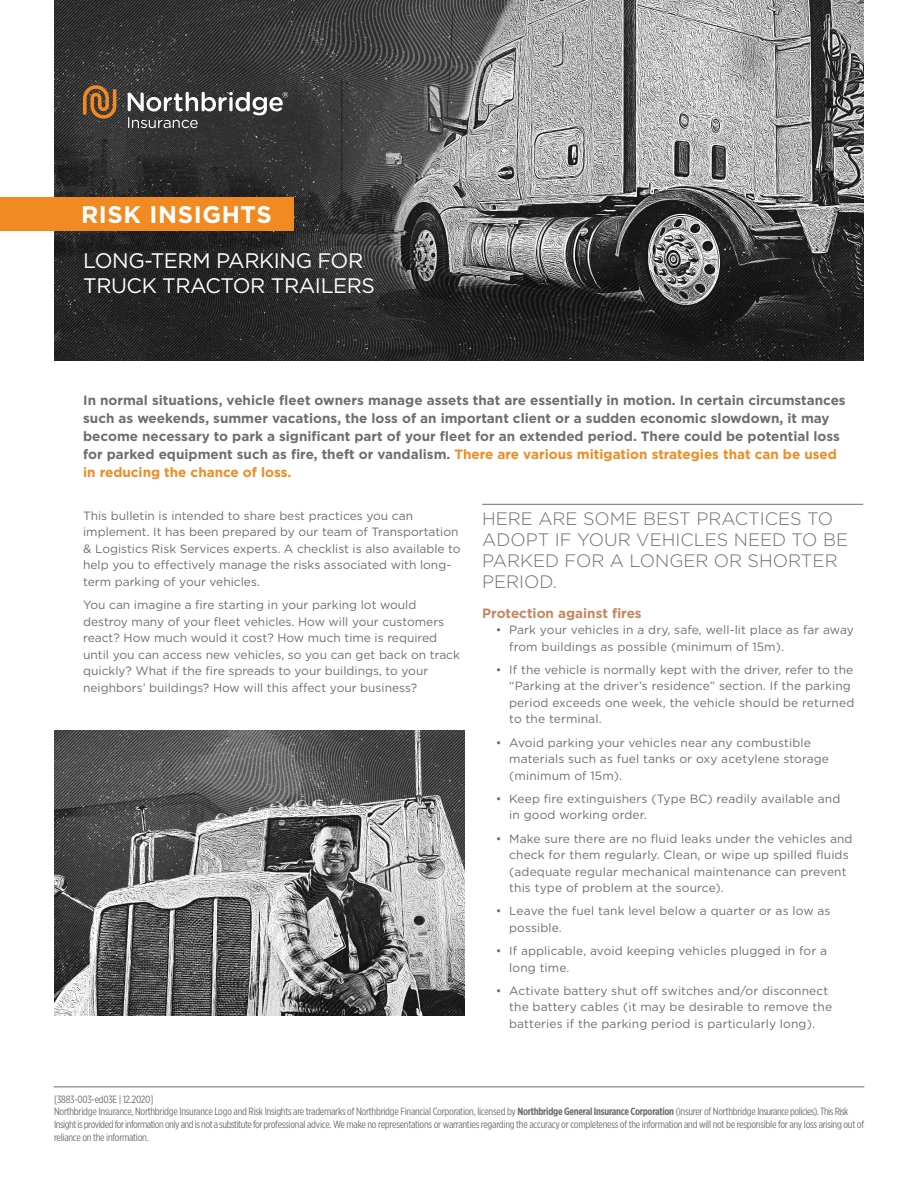
<style>
.page{position:relative;width:918px;height:1188px;background:#fff}
.page>*{position:absolute;margin:0;border:0;box-sizing:border-box;transform-origin:0 0}
.t1{font:700 24px "Gotham";letter-spacing:.025em;color:#fff}
.t2{font:21px/25.2px "Gotham";letter-spacing:-.02em;color:#fff}
.t3{font:300 18px/21px "Gotham";color:#6d6e71}
.t4{font:700 13.5px/18px "Gotham";color:#6d6e71}
.t5{font:700 13.5px "Gotham";color:#c48763}
.t6{font:12px/16.5px "Gotham";letter-spacing:.01em;color:#6d6e71}
.t7{font:10.5px/12.6px "Gotham X Narrow";letter-spacing:-.025em;color:#6d6e71}
.s1{color:#f18a21}
.s2{font-weight:700}
</style>
<div class="page">
<hr style="left:54px;top:1086px;width:810px;height:1px;background:#6d6e71">
<hr style="left:482px;top:504px;width:381px;height:1px;background:#6d6e71">
<img style="left:54px;top:0;width:810px;height:361px">
<svg style="left:83px;top:85px;width:33px;height:34px"></svg>
<svg style="left:128px;top:92px;width:160px;height:36px"></svg>
<div style="left:0;top:197px;width:293px;height:33px;background:#f18a21"></div>
<img style="left:54px;top:730px;width:411px;height:285px">
<h1 class="t1" style="left:81px;top:198px;width:192px">RISK INSIGHTS</h1>
<h2 class="t2" style="left:83px;top:248px;width:293px">LONG-TERM PARKING FOR<br>TRUCK TRACTOR TRAILERS</h2>
<p class="t4" style="left:83px;top:391px;width:764px">In normal situations, vehicle fleet owners manage assets that are essentially in motion. In certain circumstances such as weekends, summer vacations, the loss of an important client or a sudden economic slowdown, it may become necessary to park a significant part of your fleet for an extended period. There could be potential loss for parked equipment such as fire, theft or vandalism. <span class="s1">There are various mitigation strategies that can be used in reducing the chance of loss.</span></p>
<p class="t6" style="left:83px;top:507px;width:379px">This bulletin is intended to share best practices you can implement. It has been prepared by our team of Transportation &amp; Logistics Risk Services experts. A checklist is also available to help you to effectively manage the risks associated with long&shy;term parking of your vehicles.</p>
<p class="t6" style="left:83px;top:596px;width:378px">You can imagine a fire starting in your parking lot would destroy many of your fleet vehicles. How will your customers react? How much would it cost? How much time is required until you can access new vehicles, so you can get back on track quickly? What if the fire spreads to your buildings, to your neighbors’ buildings? How will this affect your business?</p>
<h3 class="t3" style="left:482px;top:507px;width:367px">HERE ARE SOME BEST PRACTICES TO<br>ADOPT IF YOUR VEHICLES NEED TO BE<br>PARKED FOR A LONGER OR SHORTER<br>PERIOD.</h3>
<p class="t5" style="left:482px;top:604px;width:161px">Protection against fires</p>
<p class="t6" style="left:509px;top:621px;width:346px;text-indent:-14px">• Park your vehicles in a dry, safe, well-lit place as far away from buildings as possible (minimum of 15m).</p>
<p class="t6" style="left:509px;top:661px;width:347px;text-indent:-14px">• If the vehicle is normally kept with the driver, refer to the “Parking at the driver’s residence” section. If the parking period exceeds one week, the vehicle should be returned to the terminal.</p>
<p class="t6" style="left:509px;top:734px;width:321px;text-indent:-14px">• Avoid parking your vehicles near any combustible materials such as fuel tanks or oxy acetylene storage (minimum of 15m).</p>
<p class="t6" style="left:509px;top:790px;width:333px;text-indent:-14px">• Keep fire extinguishers (Type BC) readily available and in good working order.</p>
<p class="t6" style="left:509px;top:830px;width:345px;text-indent:-14px">• Make sure there are no fluid leaks under the vehicles and check for them regularly. Clean, or wipe up spilled fluids (adequate regular mechanical maintenance can prevent this type of problem at the source).</p>
<p class="t6" style="left:509px;top:903px;width:323px;text-indent:-14px">• Leave the fuel tank level below a quarter or as low as possible.</p>
<p class="t6" style="left:509px;top:942px;width:319px;text-indent:-14px">• If applicable, avoid keeping vehicles plugged in for a long time.</p>
<p class="t6" style="left:509px;top:982px;width:324px;text-indent:-14px">• Activate battery shut off switches and/or disconnect the battery cables (it may be desirable to remove the batteries if the parking period is particularly long).</p>
<p class="t7" style="left:54px;top:1093px;width:812px">[3883-003-ed03E | 12.2020]<br>Northbridge Insurance, Northbridge Insurance Logo and Risk Insights are trademarks of Northbridge Financial Corporation, licensed by <span class="s2">Northbridge General Insurance Corporation</span> (insurer of Northbridge Insurance policies). This Risk Insight is provided for information only and is not a substitute for professional advice. We make no representations or warranties regarding the accuracy or completeness of the information and will not be responsible for any loss arising out of reliance on the information.</p>
</div>
